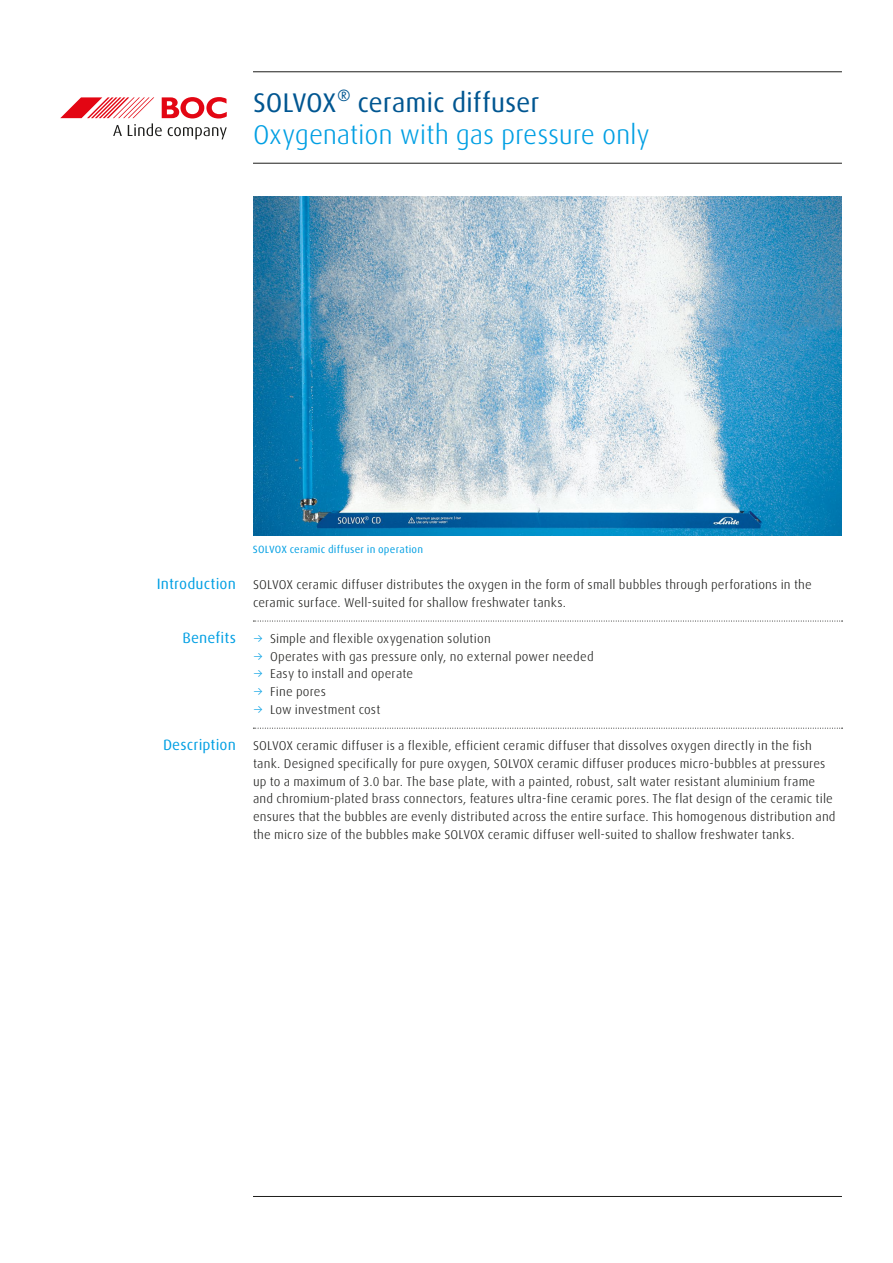
<style>
.page{position:relative;width:893px;height:1263px;background:#fff}
.page>*{position:absolute;margin:0;border:0;box-sizing:border-box;transform-origin:0 0}
.t1{font:300 27px "Linde Dax Global";letter-spacing:-.01em;color:#009fe3}
.t2{font:27px "Linde Dax Global";letter-spacing:-.005em;color:#005691}
.t3{font:15px "Linde Dax Global";letter-spacing:.005em;color:#009fe3}
.t4{font:300 12.75px/17.9px "Linde Dax Global";letter-spacing:.01em;color:#1d1d1b}
.t5{font:10.5px "Linde Dax Global";letter-spacing:.02em;color:#009fe3}
.s1{color:#009fe3}
</style>
<div class="page">
<img style="left:253px;top:197px;width:589px;height:338px">
<hr style="left:253px;top:1196px;width:589px;height:1px;background:#1d1d1b">
<svg style="left:60px;top:97px;width:167px;height:42px"></svg>
<svg style="left:253px;top:621px;width:590px;height:1px"></svg>
<svg style="left:253px;top:728px;width:590px;height:1px"></svg>
<hr style="left:253px;top:71px;width:589px;height:1px;background:#1d1d1b">
<hr style="left:253px;top:163px;width:589px;height:1px;background:#1d1d1b">
<h1 class="t2" style="left:253px;top:87px;width:288px">SOLVOX® ceramic diffuser</h1>
<h1 class="t1" style="left:253px;top:119px;width:398px">Oxygenation with gas pressure only</h1>
<p class="t3" style="left:157px;top:575px;width:81px">Introduction</p>
<p class="t3" style="left:182px;top:629px;width:55px">Benefits</p>
<p class="t3" style="left:163px;top:736px;width:74px">Description</p>
<p class="t5" style="left:253px;top:544px;width:172px">SOLVOX ceramic diffuser in operation</p>
<p class="t4" style="left:253px;top:576px;width:560px">SOLVOX ceramic diffuser distributes the oxygen in the form of small bubbles through perforations in the ceramic surface. Well-suited for shallow freshwater tanks.</p>
<p class="t4" style="left:253px;top:629px;width:239px"><span class="s1">→</span> Simple and flexible oxygenation solution</p>
<p class="t4" style="left:253px;top:647px;width:342px"><span class="s1">→</span> Operates with gas pressure only, no external power needed</p>
<p class="t4" style="left:253px;top:665px;width:162px"><span class="s1">→</span> Easy to install and operate</p>
<p class="t4" style="left:253px;top:683px;width:75px"><span class="s1">→</span> Fine pores</p>
<p class="t4" style="left:253px;top:701px;width:129px"><span class="s1">→</span> Low investment cost</p>
<p class="t4" style="left:253px;top:736px;width:584px">SOLVOX ceramic diffuser is a flexible, efficient ceramic diffuser that dissolves oxygen directly in the fish tank. Designed specifically for pure oxygen, SOLVOX ceramic diffuser produces micro-bubbles at pressures up to a maximum of 3.0 bar. The base plate, with a painted, robust, salt water resistant aluminium frame and chromium-plated brass connectors, features ultra-fine ceramic pores. The flat design of the ceramic tile ensures that the bubbles are evenly distributed across the entire surface. This homogenous distribution and the micro size of the bubbles make SOLVOX ceramic diffuser well-suited to shallow freshwater tanks.</p>
</div>
